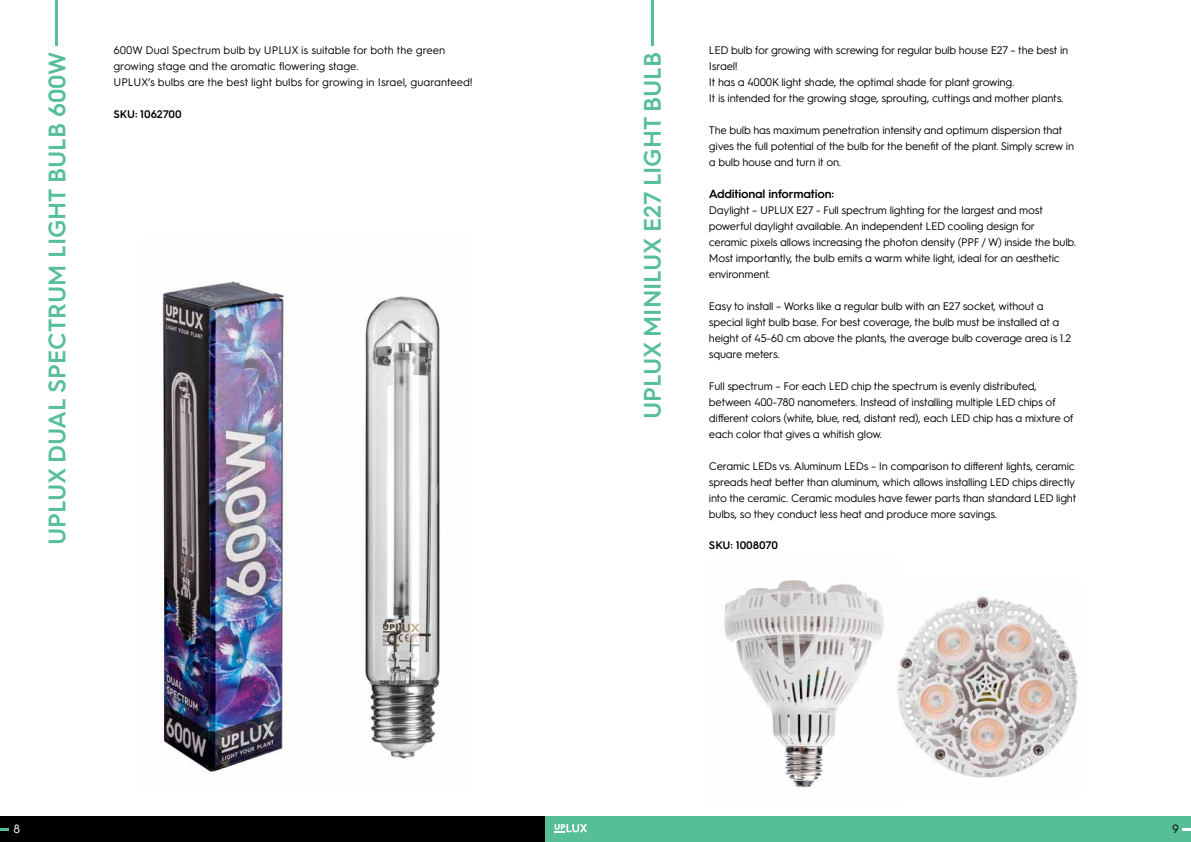
<style>
.page{position:relative;width:1191px;height:842px;background:#fff}
.page>*{position:absolute;margin:0;border:0;box-sizing:border-box;transform-origin:0 0}
.t1{font:600 24px "Hurme Geometric Sans 3";color:#56bf98}
.t2{font:600 12px "Hurme Geometric Sans 3";letter-spacing:-.02em;color:#000}
.t3{font:12px "Hurme Geometric Sans 3";color:#fff}
.t4{font:12px "Hurme Geometric Sans 3";color:#000}
.t5{font:11px/16px "Hurme Geometric Sans 3";letter-spacing:-.02em;color:#000}
.t6{font:11px/16px "Hurme Geometric Sans 3";color:#000}
.t7{font:600 11px "Hurme Geometric Sans 3";color:#000}
</style>
<div class="page">
<div style="left:0;top:816px;width:1191px;height:26px;background:#000"></div>
<svg style="left:0;top:828px;width:9px;height:2px"></svg>
<div style="left:545px;top:816px;width:646px;height:26px;background:#56bf98"></div>
<svg style="left:554px;top:824px;width:33px;height:8px"></svg>
<svg style="left:1182px;top:828px;width:9px;height:2px"></svg>
<hr style="left:56px;top:0;width:2px;height:45px;background:#56bf98">
<hr style="left:651px;top:0;width:2px;height:45px;background:#56bf98">
<img style="left:724px;top:580px;width:160px;height:208px">
<img style="left:897px;top:590px;width:181px;height:188px">
<img style="left:161px;top:281px;width:279px;height:491px">
<h1 class="t1" style="left:40px;top:545px;width:495px;rotate:-90deg">UPLUX DUAL SPECTRUM LIGHT BULB 600W</h1>
<p class="t6" style="left:113px;top:42px;width:361px">600W Dual Spectrum bulb by UPLUX is suitable for both the green growing stage and the aromatic flowering stage.<br>UPLUX’s bulbs are the best light bulbs for growing in Israel, guaranteed!</p>
<p class="t7" style="left:113px;top:107px;width:70px">SKU: 1062700</p>
<h1 class="t1" style="left:635px;top:419px;width:369px;rotate:-90deg">UPLUX MINILUX E27 LIGHT BULB</h1>
<p class="t5" style="left:709px;top:42px;width:361px">LED bulb for growing with screwing for regular bulb house E27 – the best in Israel!<br>It has a 4000K light shade, the optimal shade for plant growing.<br>It is intended for the growing stage, sprouting, cuttings and mother plants.</p>
<p class="t5" style="left:709px;top:122px;width:367px">The bulb has maximum penetration intensity and optimum dispersion that gives the full potential of the bulb for the benefit of the plant. Simply screw in a bulb house and turn it on.</p>
<p class="t2" style="left:709px;top:186px;width:127px">Additional information:</p>
<p class="t5" style="left:709px;top:202px;width:369px">Daylight – UPLUX E27 - Full spectrum lighting for the largest and most powerful daylight available. An independent LED cooling design for ceramic pixels allows increasing the photon density (PPF / W) inside the bulb.<br>Most importantly, the bulb emits a warm white light, ideal for an aesthetic environment.</p>
<p class="t5" style="left:709px;top:298px;width:364px">Easy to install – Works like a regular bulb with an E27 socket, without a special light bulb base. For best coverage, the bulb must be installed at a height of 45-60 cm above the plants, the average bulb coverage area is 1.2 square meters.</p>
<p class="t5" style="left:709px;top:378px;width:366px">Full spectrum – For each LED chip the spectrum is evenly distributed, between 400-780 nanometers. Instead of installing multiple LED chips of different colors (white, blue, red, distant red), each LED chip has a mixture of each color that gives a whitish glow.</p>
<p class="t5" style="left:709px;top:458px;width:369px">Ceramic LEDs vs. Aluminum LEDs – In comparison to different lights, ceramic spreads heat better than aluminum, which allows installing LED chips directly into the ceramic. Ceramic modules have fewer parts than standard LED light bulbs, so they conduct less heat and produce more savings.</p>
<p class="t7" style="left:709px;top:537px;width:71px">SKU: 1008070</p>
<p class="t3" style="left:14px;top:821px;width:8px">8</p>
<p class="t4" style="left:1172px;top:821px;width:8px">9</p>
</div>
